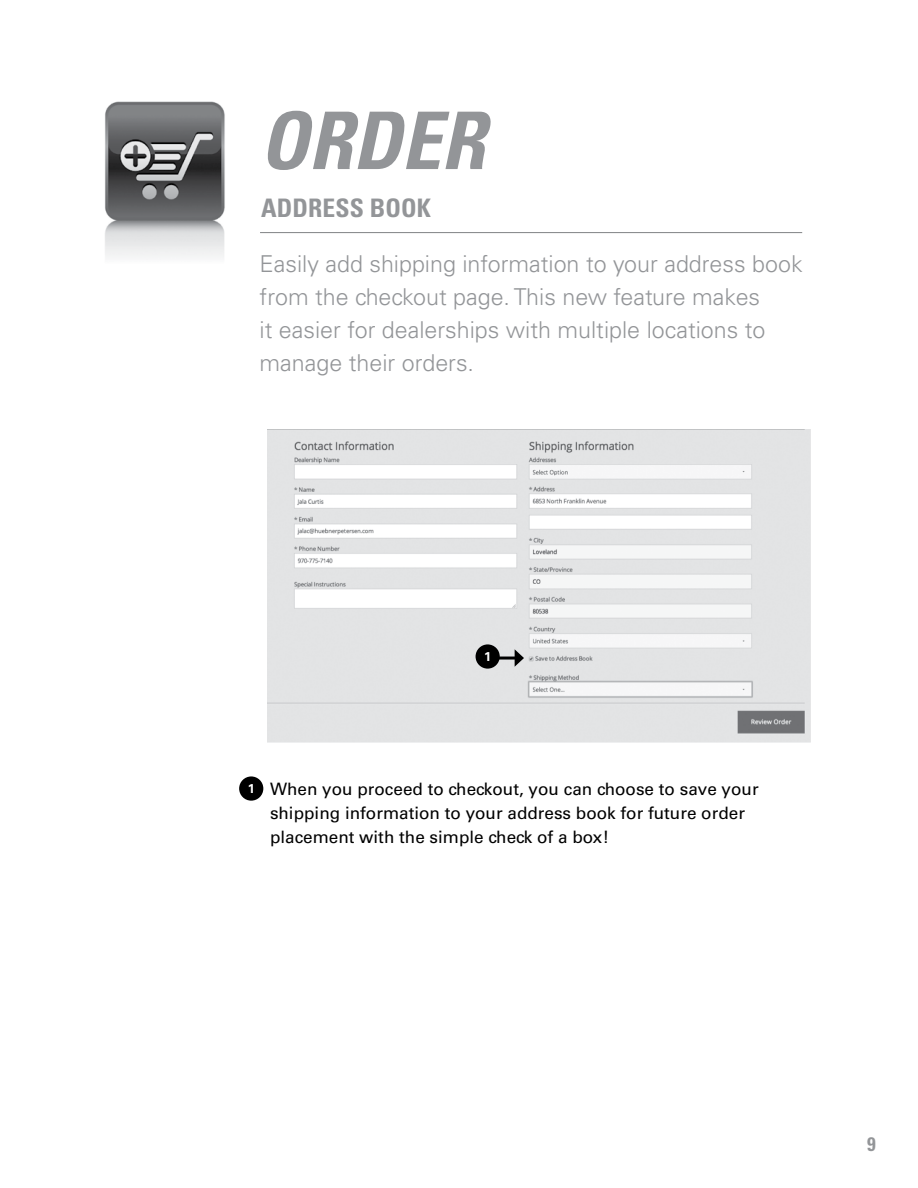
<style>
.page{position:relative;width:918px;height:1188px;background:#fff}
.page>*{position:absolute;margin:0;border:0;box-sizing:border-box;transform-origin:0 0}
.t1{font:italic 700 condensed 79.5px "Univers";color:#939598}
.t2{font:700 condensed 25.5px "Univers";letter-spacing:.005em;color:#939598}
.t3{font:300 23.25px/33px "Univers";color:#939598}
.t4{font:700 condensed 19.5px "Univers";color:#939598}
.t5{font:17.1px/24px "Univers";color:#000}
.t6{font:700 12.75px "Univers";color:#fff}
</style>
<div class="page">
<img style="left:105px;top:101px;width:120px;height:156px">
<img style="left:268px;top:430px;width:542px;height:312px">
<div style="left:476px;top:644px;width:24px;height:25px;background:#000;border-radius:50%"></div>
<div style="left:239px;top:776px;width:24px;height:25px;background:#000;border-radius:50%"></div>
<hr style="left:497px;top:657px;width:20px;height:3px;background:#000">
<svg style="left:515px;top:649px;width:9px;height:18px"></svg>
<hr style="left:260px;top:232px;width:542px;height:1px;background:#808285">
<h1 class="t1" style="left:260px;top:92px;width:227px">ORDER</h1>
<p class="t2" style="left:261px;top:192px;width:172px">ADDRESS BOOK</p>
<p class="t3" style="left:260px;top:248px;width:545px">Easily add shipping information to your address book from the checkout page. This new feature makes<br>it easier for dealerships with multiple locations to manage their orders.</p>
<p class="t6" style="left:484px;top:649px;width:9px">1</p>
<p class="t6" style="left:248px;top:781px;width:9px">1</p>
<p class="t5" style="left:270px;top:777px;width:490px">When you proceed to checkout, you can choose to save your shipping information to your address book for future order placement with the simple check of a box!</p>
<p class="t4" style="left:867px;top:1132px;width:10px">9</p>
</div>
